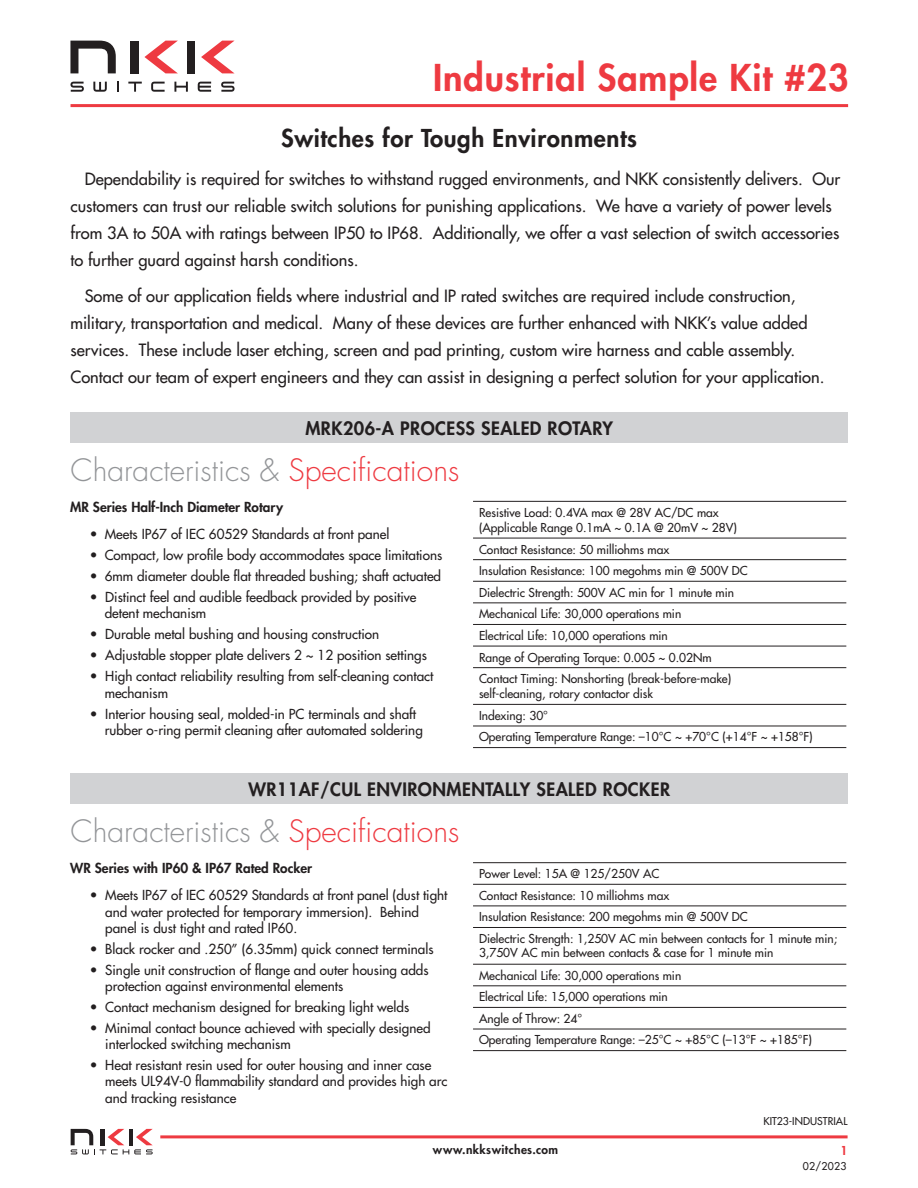
<style>
.page{position:relative;width:918px;height:1188px;background:#fff}
.page>*{position:absolute;margin:0;border:0;box-sizing:border-box;transform-origin:0 0}
.Series_Header_Left{font:800 36px "Futura Std";letter-spacing:.025em;color:#ee3a41}
.t1{font:300 30px "Futura Std";color:#939598}
.Series_Header_Left-2{font:800 24px "Futura Std";letter-spacing:.025em;color:#231f20}
.t2{font:800 18px "Futura Std";letter-spacing:.025em;color:#231f20}
.t3{font:500 16.5px/27px "Futura Std";color:#231f20}
.t4{font:500 13.5px/16.2px "Futura Std";color:#231f20}
.t5{font:800 13.5px "Futura Std";color:#231f20}
.t6{font:500 12px/14.4px "Futura Std";color:#231f20}
.Footer_Left{font:800 12px "Futura Std";letter-spacing:.035em;color:#231f20}
.Page_No__Right{font:800 12px "Futura Std";color:#ee3a41}
.Paragraph_Style_2{font:500 10.5px "Futura Std";letter-spacing:.01em;color:#231f20}
.s1{color:#ee3a41}
</style>
<div class="page">
<svg style="left:71px;top:1129px;width:82px;height:25px"></svg>
<hr style="left:160px;top:1135px;width:688px;height:3px;background:#ee3a41">
<hr style="left:71px;top:104px;width:777px;height:3px;background:#ee3a41">
<svg style="left:70px;top:41px;width:46px;height:32px"></svg>
<div style="left:187px;top:41px;width:8px;height:32px;background:#231f20"></div>
<div style="left:130px;top:41px;width:8px;height:32px;background:#231f20"></div>
<svg style="left:144px;top:41px;width:34px;height:32px"></svg>
<svg style="left:201px;top:41px;width:33px;height:32px"></svg>
<svg style="left:117px;top:82px;width:2px;height:10px"></svg>
<svg style="left:70px;top:82px;width:14px;height:10px"></svg>
<svg style="left:221px;top:82px;width:14px;height:10px"></svg>
<svg style="left:174px;top:82px;width:14px;height:10px"></svg>
<svg style="left:198px;top:82px;width:13px;height:10px"></svg>
<svg style="left:151px;top:82px;width:14px;height:10px"></svg>
<svg style="left:128px;top:82px;width:14px;height:10px"></svg>
<svg style="left:93px;top:82px;width:14px;height:10px"></svg>
<hr style="left:473px;top:501px;width:373px;height:1px;background:#231f20">
<hr style="left:473px;top:538px;width:373px;height:1px;background:#231f20">
<hr style="left:473px;top:559px;width:373px;height:1px;background:#231f20">
<hr style="left:473px;top:581px;width:373px;height:1px;background:#231f20">
<hr style="left:473px;top:602px;width:373px;height:1px;background:#231f20">
<hr style="left:473px;top:624px;width:373px;height:1px;background:#231f20">
<hr style="left:473px;top:646px;width:373px;height:1px;background:#231f20">
<hr style="left:473px;top:667px;width:373px;height:1px;background:#231f20">
<hr style="left:473px;top:704px;width:373px;height:1px;background:#231f20">
<hr style="left:473px;top:726px;width:373px;height:1px;background:#231f20">
<hr style="left:473px;top:747px;width:373px;height:1px;background:#231f20">
<div style="left:70px;top:412px;width:778px;height:31px;background:#d1d2d4"></div>
<hr style="left:473px;top:862px;width:373px;height:1px;background:#231f20">
<hr style="left:473px;top:884px;width:373px;height:1px;background:#231f20">
<hr style="left:473px;top:906px;width:373px;height:1px;background:#231f20">
<hr style="left:473px;top:927px;width:373px;height:1px;background:#231f20">
<hr style="left:473px;top:964px;width:373px;height:1px;background:#231f20">
<hr style="left:473px;top:985px;width:373px;height:1px;background:#231f20">
<hr style="left:473px;top:1007px;width:373px;height:1px;background:#231f20">
<hr style="left:473px;top:1029px;width:373px;height:1px;background:#231f20">
<hr style="left:473px;top:1050px;width:373px;height:1px;background:#231f20">
<div style="left:70px;top:774px;width:778px;height:30px;background:#d1d2d4"></div>
<p class="Series_Header_Left" style="left:433px;top:55px;width:417px">Industrial Sample Kit #23</p>
<p class="Series_Header_Left-2" style="left:281px;top:123px;width:357px">Switches for Tough Environments</p>
<p class="t3" style="left:70px;top:165px;width:771px;text-indent:14px">Dependability is required for switches to withstand rugged environments, and NKK consistently delivers. Our customers can trust our reliable switch solutions for punishing applications. We have a variety of power levels from 3A to 50A with ratings between IP50 to IP68. Additionally, we offer a vast selection of switch accessories to further guard against harsh conditions.</p>
<p class="t3" style="left:70px;top:282px;width:756px;text-indent:14px">Some of our application fields where industrial and IP rated switches are required include construction, military, transportation and medical. Many of these devices are further enhanced with NKK’s value added services. These include laser etching, screen and pad printing, custom wire harness and cable assembly.<br>Contact our team of expert engineers and they can assist in designing a perfect solution for your application.</p>
<p class="t2" style="left:305px;top:417px;width:309px">MRK206-A PROCESS SEALED ROTARY</p>
<p class="t1" style="left:71px;top:452px;width:390px">Characteristics &amp; <span class="s1">Specifications</span></p>
<p class="t5" style="left:70px;top:499px;width:214px">MR Series Half-Inch Diameter Rotary</p>
<p class="t4" style="left:90px;top:526px;width:301px">• Meets IP67 of IEC 60529 Standards at front panel</p>
<p class="t4" style="left:90px;top:547px;width:354px">• Compact, low profile body accommodates space limitations</p>
<p class="t4" style="left:90px;top:568px;width:353px">• 6mm diameter double flat threaded bushing; shaft actuated</p>
<p class="t4" style="left:105px;top:589px;width:313px;text-indent:-15px">• Distinct feel and audible feedback provided by positive detent mechanism</p>
<p class="t4" style="left:90px;top:626px;width:291px">• Durable metal bushing and housing construction</p>
<p class="t4" style="left:90px;top:647px;width:339px">• Adjustable stopper plate delivers 2 ~ 12 position settings</p>
<p class="t4" style="left:105px;top:668px;width:330px;text-indent:-15px">• High contact reliability resulting from self-cleaning contact mechanism</p>
<p class="t4" style="left:105px;top:706px;width:320px;text-indent:-15px">• Interior housing seal, molded-in PC terminals and shaft rubber o-ring permit cleaning after automated soldering</p>
<p class="t6" style="left:479px;top:506px;width:259px">Resistive Load: 0.4VA max @ 28V AC/DC max (Applicable Range 0.1mA ~ 0.1A @ 20mV ~ 28V)</p>
<p class="t6" style="left:479px;top:542px;width:192px">Contact Resistance: 50 milliohms max</p>
<p class="t6" style="left:479px;top:564px;width:270px">Insulation Resistance: 100 megohms min @ 500V DC</p>
<p class="t6" style="left:479px;top:585px;width:257px">Dielectric Strength: 500V AC min for 1 minute min</p>
<p class="t6" style="left:479px;top:607px;width:204px">Mechanical Life: 30,000 operations min</p>
<p class="t6" style="left:479px;top:628px;width:190px">Electrical Life: 10,000 operations min</p>
<p class="t6" style="left:479px;top:650px;width:234px">Range of Operating Torque: 0.005 ~ 0.02Nm</p>
<p class="t6" style="left:479px;top:672px;width:254px">Contact Timing: Nonshorting (break-before-make)</p>
<p class="t6" style="left:479px;top:686px;width:176px">self-cleaning, rotary contactor disk</p>
<p class="t6" style="left:479px;top:708px;width:71px">Indexing: 30°</p>
<p class="t6" style="left:479px;top:730px;width:335px">Operating Temperature Range: –10°C ~ +70°C (+14°F ~ +158°F)</p>
<p class="t2" style="left:248px;top:778px;width:423px">WR11AF/CUL ENVIRONMENTALLY SEALED ROCKER</p>
<p class="t1" style="left:71px;top:813px;width:390px">Characteristics &amp; <span class="s1">Specifications</span></p>
<p class="t5" style="left:70px;top:860px;width:244px">WR Series with IP60 &amp; IP67 Rated Rocker</p>
<p class="t4" style="left:105px;top:887px;width:344px;text-indent:-16px">• Meets IP67 of IEC 60529 Standards at front panel (dust tight and water protected for temporary immersion). Behind panel is dust tight and rated IP60.</p>
<p class="t4" style="left:90px;top:941px;width:345px">• Black rocker and .250” (6.35mm) quick connect terminals</p>
<p class="t4" style="left:105px;top:962px;width:325px;text-indent:-16px">• Single unit construction of flange and outer housing adds protection against environmental elements</p>
<p class="t4" style="left:90px;top:999px;width:321px">• Contact mechanism designed for breaking light welds</p>
<p class="t4" style="left:105px;top:1020px;width:327px;text-indent:-16px">• Minimal contact bounce achieved with specially designed interlocked switching mechanism</p>
<p class="t4" style="left:90px;top:1057px;width:343px">• Heat resistant resin used for outer housing and inner case</p>
<p class="t4" style="left:105px;top:1073px;width:344px">meets UL94V-0 flammability standard and provides high arc and tracking resistance</p>
<p class="t6" style="left:479px;top:866px;width:182px">Power Level: 15A @ 125/250V AC</p>
<p class="t6" style="left:479px;top:888px;width:192px">Contact Resistance: 10 milliohms max</p>
<p class="t6" style="left:479px;top:910px;width:270px">Insulation Resistance: 200 megohms min @ 500V DC</p>
<p class="t6" style="left:479px;top:931px;width:360px">Dielectric Strength: 1,250V AC min between contacts for 1 minute min;</p>
<p class="t6" style="left:479px;top:946px;width:296px">3,750V AC min between contacts &amp; case for 1 minute min</p>
<p class="t6" style="left:479px;top:968px;width:204px">Mechanical Life: 30,000 operations min</p>
<p class="t6" style="left:479px;top:990px;width:190px">Electrical Life: 15,000 operations min</p>
<p class="t6" style="left:479px;top:1011px;width:105px">Angle of Throw: 24°</p>
<p class="t6" style="left:479px;top:1033px;width:334px">Operating Temperature Range: –25°C ~ +85°C (–13°F ~ +185°F)</p>
<p class="Paragraph_Style_2" style="left:763px;top:1115px;width:86px">KIT23-INDUSTRIAL</p>
<p class="Footer_Left" style="left:433px;top:1142px;width:127px">www.nkkswitches.com</p>
<p class="Page_No__Right" style="left:841px;top:1143px;width:8px">1</p>
<p class="Paragraph_Style_2" style="left:803px;top:1159px;width:45px">02/2023</p>
</div>
